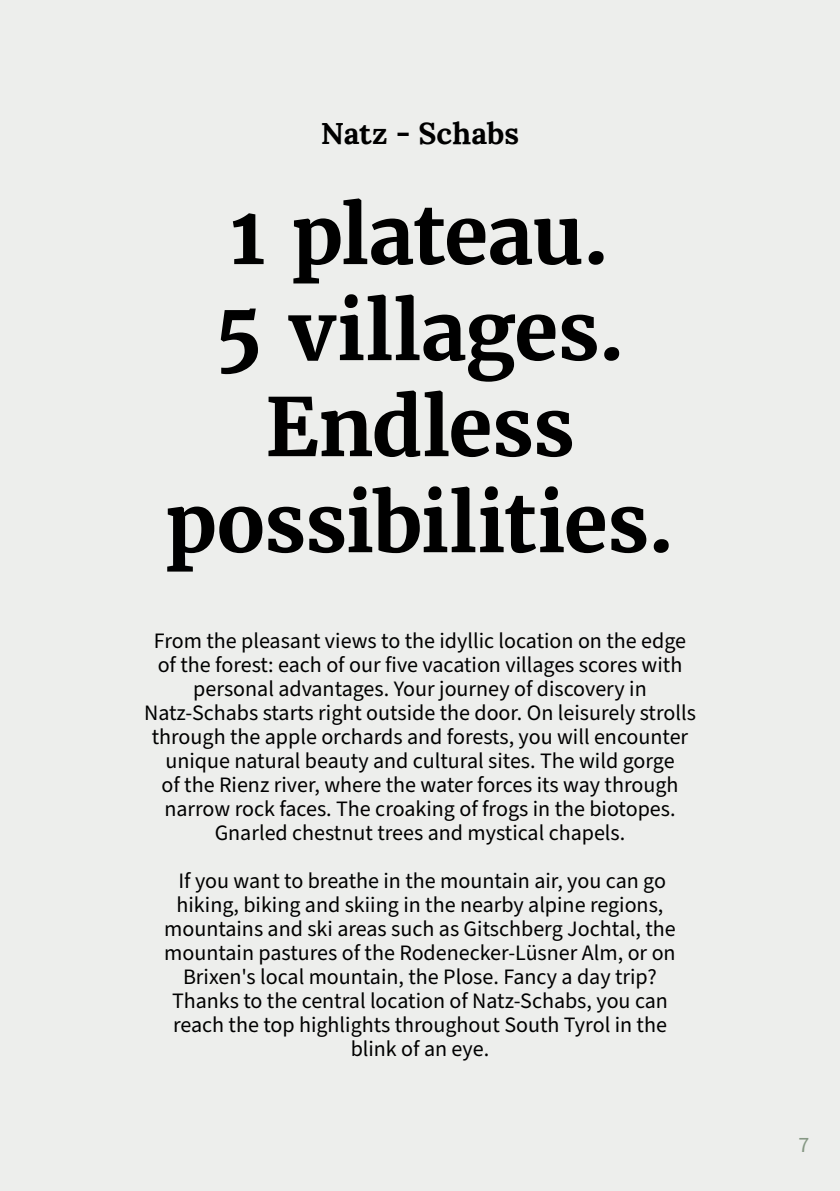
<style>
.page{position:relative;width:840px;height:1191px;background:#fff}
.page>*{position:absolute;margin:0;border:0;box-sizing:border-box;transform-origin:0 0}
.t1{font:700 80px/96px "Merriweather";letter-spacing:-.015em;color:#000;text-align:center}
.t2{font:700 30.2px "Lora";letter-spacing:.005em;color:#000}
.t3{font:22px/24px "Source Sans Pro";color:#000;text-align:center}
.t4{font:22px "Source Sans Pro";color:#869884}
</style>
<div class="page">
<div style="left:0;top:0;width:839px;height:1191px;background:#edeeec"></div>
<h2 class="t2" style="left:320px;top:108px;width:200px">Natz - Schabs</h2>
<h1 class="t1" style="left:165px;top:187px;width:511px">1 plateau.<br>5 villages.<br>Endless possibilities.</h1>
<p class="t3" style="left:144px;top:629px;width:553px">From the pleasant views to the idyllic location on the edge of the forest: each of our five vacation villages scores with personal advantages. Your journey of discovery in Natz-Schabs starts right outside the door. On leisurely strolls through the apple orchards and forests, you will encounter unique natural beauty and cultural sites. The wild gorge<br>of the Rienz river, where the water forces its way through narrow rock faces. The croaking of frogs in the biotopes.<br>Gnarled chestnut trees and mystical chapels.</p>
<p class="t3" style="left:164px;top:869px;width:513px">If you want to breathe in the mountain air, you can go hiking, biking and skiing in the nearby alpine regions, mountains and ski areas such as Gitschberg Jochtal, the mountain pastures of the Rodenecker-Lüsner Alm, or on Brixen's local mountain, the Plose. Fancy a day trip?<br>Thanks to the central location of Natz-Schabs, you can reach the top highlights throughout South Tyrol in the blink of an eye.</p>
<p class="t4" style="left:798px;top:1130px;width:12px">7</p>
</div>
